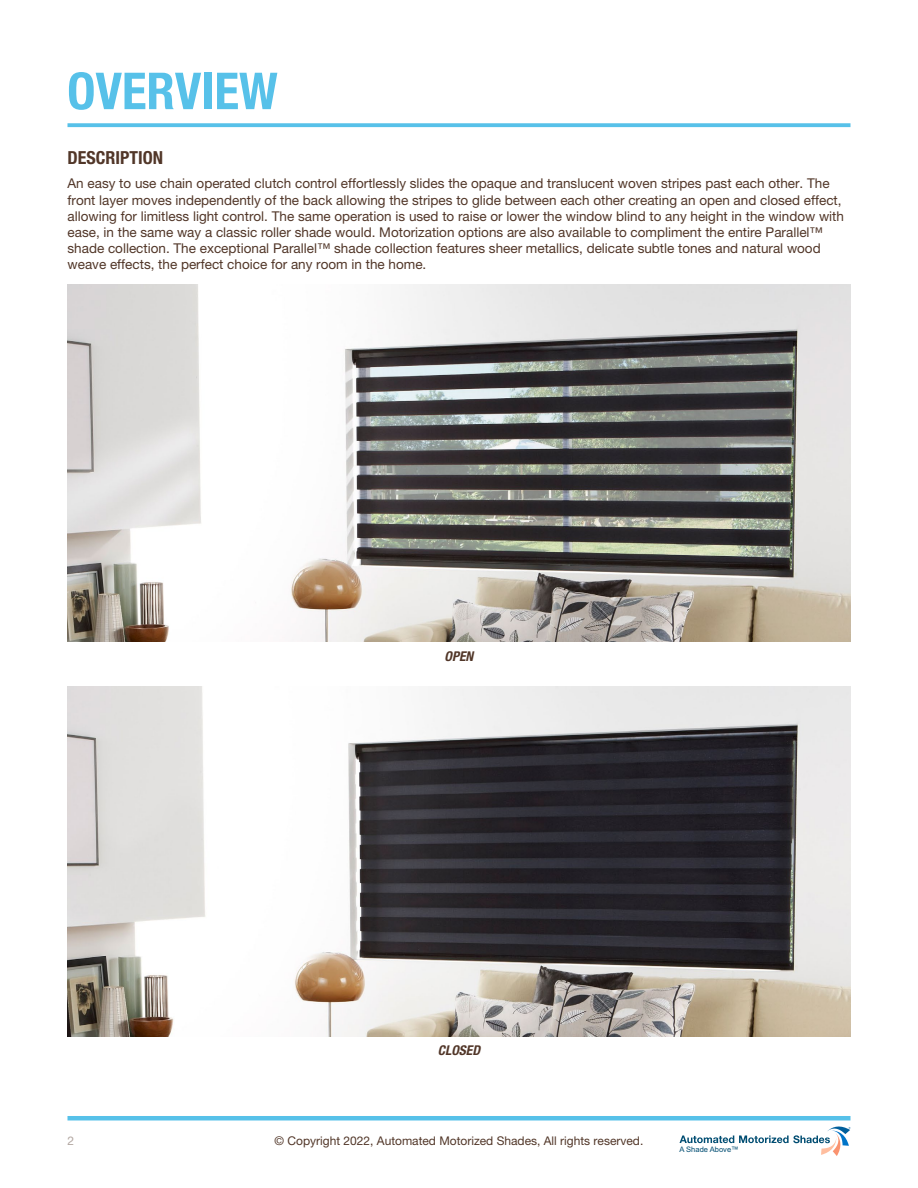
<style>
.page{position:relative;width:918px;height:1188px;background:#fff}
.page>*{position:absolute;margin:0;border:0;box-sizing:border-box;transform-origin:0 0}
.t1{font:700 condensed 51px "Helvetica Neue LT Pro";color:#57c1e9}
.t2{font:700 condensed 18px "Helvetica Neue LT Pro";color:#513628}
.t3{font:13.5px/16.2px "Helvetica Neue LT Pro";color:#513628}
.t4{font:italic 700 condensed 13.5px "Helvetica Neue LT Pro";color:#513628}
.t5{font:12px "Helvetica Neue LT Pro";color:#513628}
.t6{font:12px "Helvetica Neue LT Pro";color:#b2a7a1}
.t7{font:7.5px "Arial";color:#004d72}
</style>
<div class="page">
<svg style="left:680px;top:1127px;width:170px;height:29px"></svg>
<hr style="left:68px;top:1116px;width:782px;height:4px;background:#57c1e9">
<svg style="left:68px;top:123px;width:782px;height:4px;fill:#57c1e9"></svg>
<img style="left:68px;top:285px;width:782px;height:357px">
<img style="left:68px;top:687px;width:783px;height:349px">
<h1 class="t1" style="left:67px;top:60px;width:212px">OVERVIEW</h1>
<h2 class="t2" style="left:68px;top:147px;width:97px">DESCRIPTION</h2>
<p class="t3" style="left:68px;top:175px;width:778px">An easy to use chain operated clutch control effortlessly slides the opaque and translucent woven stripes past each other. The front layer moves independently of the back allowing the stripes to glide between each other creating an open and closed effect, allowing for limitless light control. The same operation is used to raise or lower the window blind to any height in the window with ease, in the same way a classic roller shade would. Motorization options are also available to compliment the entire Parallel™ shade collection. The exceptional Parallel™ shade collection features sheer metallics, delicate subtle tones and natural wood weave effects, the perfect choice for any room in the home.</p>
<p class="t4" style="left:445px;top:648px;width:30px">OPEN</p>
<p class="t4" style="left:438px;top:1042px;width:44px">CLOSED</p>
<p class="t6" style="left:68px;top:1133px;width:8px">2</p>
<p class="t5" style="left:275px;top:1133px;width:370px">© Copyright 2022, Automated Motorized Shades, All rights reserved.</p>
<p class="t7" style="left:680px;top:1144px;width:61px">A Shade Above™</p>
</div>
